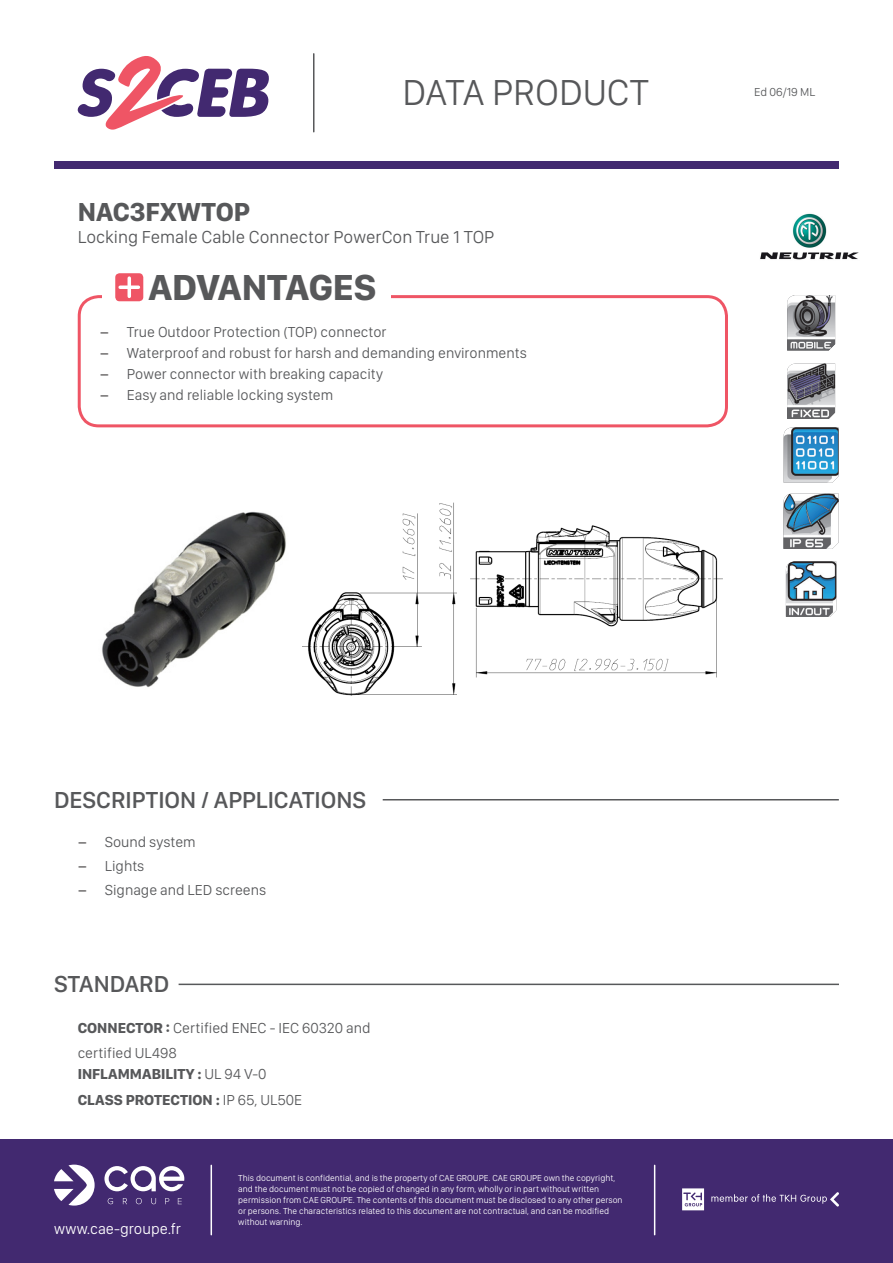
<style>
.page{position:relative;width:893px;height:1263px;background:#fff}
.page>*{position:absolute;margin:0;border:0;box-sizing:border-box;transform-origin:0 0}
.t1{font:300 37.5px "SF Compact Display";color:#57585a}
.t2{font:700 37.5px "SF Compact Display";color:#57585a}
.t3{font:700 27px "SF Compact Display";color:#57585a}
.t4{font:500 24px "SF Compact Display";color:#57585a}
.t5{font:300 18px "SF Compact Display";color:#57585a}
.t6{font:300 15.6px "SF Compact Display";color:#fff}
.t7{font:300 15px "SF Compact Display";color:#57585a}
.t8{font:700 15px "SF Compact Display";color:#57585a}
.t9{font:300 12px "SF Compact Display";color:#57585a}
.t10{font:300 9px/10.8px "SF Compact Display";color:#fff}
.s1{font-family:"Minion Pro";font-weight:400;font-size:18px;color:#231f20}
.s2{font-weight:700}
.s3{font-weight:300}
</style>
<div class="page">
<div style="left:0;top:1139px;width:893px;height:124px;background:#422970"></div>
<svg style="left:104px;top:1166px;width:80px;height:25px"></svg>
<svg style="left:54px;top:1164px;width:41px;height:41px"></svg>
<svg style="left:108px;top:1198px;width:5px;height:6px"></svg>
<svg style="left:123px;top:1198px;width:4px;height:6px"></svg>
<svg style="left:136px;top:1198px;width:6px;height:6px"></svg>
<svg style="left:151px;top:1198px;width:5px;height:6px"></svg>
<svg style="left:165px;top:1198px;width:4px;height:6px"></svg>
<svg style="left:178px;top:1198px;width:4px;height:6px"></svg>
<svg style="left:711px;top:1192px;width:128px;height:14px"></svg>
<svg style="left:682px;top:1188px;width:22px;height:22px"></svg>
<hr style="left:211px;top:1165px;width:1px;height:70px;background:#fff">
<hr style="left:654px;top:1165px;width:1px;height:70px;background:#fff">
<div style="left:54px;top:161px;width:785px;height:8px;background:#422970"></div>
<hr style="left:313px;top:54px;width:1px;height:78px;background:#57585a">
<svg style="left:78px;top:56px;width:191px;height:74px"></svg>
<div style="left:78px;top:295px;width:650px;height:132px;border:3px solid #ef5565;border-radius:20px"></div>
<div style="left:103px;top:277px;width:288px;height:26px;background:#fff"></div>
<div style="left:115px;top:273px;width:28px;height:28px;background:#ef5565;border-radius:4px"></div>
<hr style="left:128px;top:278px;width:3px;height:18px;background:#fff">
<svg style="left:120px;top:285px;width:18px;height:4px"></svg>
<hr style="left:383px;top:799px;width:456px;height:1px;background:#57585a">
<hr style="left:179px;top:983px;width:660px;height:2px;background:#57585a">
<img style="left:102px;top:511px;width:184px;height:177px">
<img style="left:760px;top:213px;width:99px;height:47px">
<img style="left:302px;top:502px;width:155px;height:194px">
<img style="left:470px;top:525px;width:253px;height:153px">
<img style="left:787px;top:295px;width:48px;height:55px">
<img style="left:784px;top:427px;width:54px;height:56px">
<img style="left:783px;top:493px;width:56px;height:56px">
<img style="left:787px;top:363px;width:48px;height:56px">
<img style="left:786px;top:561px;width:50px;height:56px">
<p class="t1" style="left:402px;top:63px;width:248px">DATA PRODUCT</p>
<p class="t9" style="left:754px;top:82px;width:63px">Ed 06/19 ML</p>
<p class="t3" style="left:78px;top:188px;width:174px">NAC3FXWTOP</p>
<p class="t5" style="left:78px;top:222px;width:418px">Locking Female Cable Connector PowerCon True 1 TOP</p>
<p class="t2" style="left:148px;top:254px;width:230px">ADVANTAGES</p>
<p class="t7" style="left:100px;top:320px;width:288px"><span class="s1">–</span> True Outdoor Protection (TOP) connector</p>
<p class="t7" style="left:100px;top:341px;width:428px"><span class="s1">–</span> Waterproof and robust for harsh and demanding environments</p>
<p class="t7" style="left:100px;top:362px;width:285px"><span class="s1">–</span> Power connector with breaking capacity</p>
<p class="t7" style="left:100px;top:383px;width:235px"><span class="s1">–</span> Easy and reliable locking system</p>
<p class="t4" style="left:54px;top:780px;width:314px">DESCRIPTION / APPLICATIONS</p>
<p class="t7" style="left:78px;top:830px;width:120px"><span class="s1">–</span> Sound system</p>
<p class="t7" style="left:78px;top:854px;width:68px"><span class="s1">–</span> Lights</p>
<p class="t7" style="left:78px;top:878px;width:190px"><span class="s1">–</span> Signage and LED screens</p>
<p class="t4" style="left:54px;top:964px;width:117px">STANDARD</p>
<p class="t7" style="left:78px;top:1016px;width:294px"><span class="s2">CONNECTOR :</span> Certified ENEC - IEC 60320 and</p>
<p class="t7" style="left:78px;top:1041px;width:101px">certified UL498</p>
<p class="t8" style="left:78px;top:1061px;width:190px">INFLAMMABILITY : <span class="s3">UL 94 V-0</span></p>
<p class="t8" style="left:78px;top:1086px;width:226px">CLASS PROTECTION : <span class="s3">IP 65, UL50E</span></p>
<p class="t6" style="left:54px;top:1216px;width:129px">www.cae-groupe.fr</p>
<p class="t10" style="left:238px;top:1173px;width:386px">This document is confidential, and is the property of CAE GROUPE. CAE GROUPE own the copyright, and the document must not be copied of changed in any form, wholly or in part without written permission from CAE GROUPE. The contents of this document must be disclosed to any other person or persons. The characteristics related to this document are not contractual, and can be modified without warning.</p>
</div>
